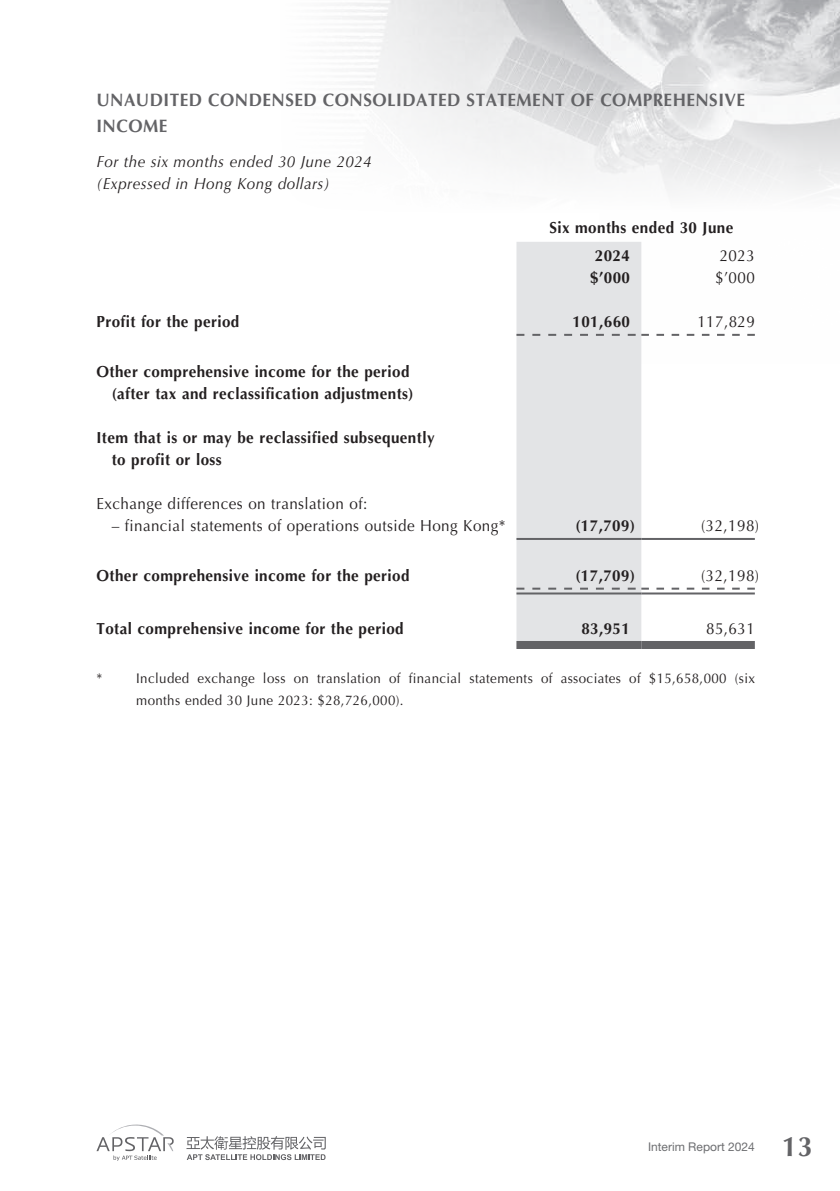
<style>
.page{position:relative;width:840px;height:1191px;background:#fff}
.page>*{position:absolute;margin:0;border:0;box-sizing:border-box;transform-origin:0 0}
.t1{font:700 28px "Optima LT Std";color:#636366;scale:.95 1}
.t2{font:700 18px/26px "Optima LT Std";letter-spacing:.03em;color:#636366;scale:.95 1}
.t3{font:700 16px/22px "Optima LT Std";letter-spacing:.03em;color:#231f20;scale:.95 1}
.t4{font:16px "Optima LT Std";letter-spacing:.03em;color:#231f20;scale:.95 1}
.t5{font:italic 16px/22px "Optima LT Std";letter-spacing:.03em;color:#231f20;scale:.95 1}
.t6{font:14px/22px "Optima LT Std";letter-spacing:.03em;color:#231f20;scale:.95 1}
.t7{font:12px "Helvetica Neue LT Std";color:#6c6d70}
</style>
<div class="page">
<svg style="left:96px;top:1124px;width:78px;height:36px"></svg>
<svg style="left:186px;top:1136px;width:139px;height:24px"></svg>
<img style="left:334px;top:0;width:505px;height:363px">
<div style="left:516px;top:242px;width:125px;height:399px;background:#e3e4e6"></div>
<svg style="left:516px;top:334px;width:119px;height:2px"></svg>
<svg style="left:641px;top:334px;width:113px;height:2px"></svg>
<hr style="left:516px;top:538px;width:125px;height:2px;background:#636366">
<hr style="left:641px;top:538px;width:113px;height:2px;background:#636366">
<svg style="left:516px;top:587px;width:119px;height:2px"></svg>
<hr style="left:516px;top:592px;width:125px;height:2px;background:#636366">
<svg style="left:641px;top:587px;width:113px;height:2px"></svg>
<hr style="left:641px;top:592px;width:113px;height:2px;background:#636366">
<div style="left:516px;top:641px;width:125px;height:8px;background:#636366"></div>
<div style="left:641px;top:641px;width:113px;height:8px;background:#636366"></div>
<p class="t2" style="left:96px;top:87px;width:683px">UNAUDITED CONDENSED CONSOLIDATED STATEMENT OF COMPREHENSIVE<br>INCOME</p>
<p class="t5" style="left:96px;top:151px;width:291px">For the six months ended 30 June 2024 (Expressed in Hong Kong dollars)</p>
<p class="t3" style="left:594px;top:214px;width:147px;line-height:27.6px;text-indent:-45px">Six months ended 30 June<br>2024</p>
<p class="t4" style="left:719px;top:246px;width:38px">2023</p>
<p class="t3" style="left:590px;top:267px;width:43px">$’000</p>
<p class="t4" style="left:714px;top:268px;width:43px">$’000</p>
<p class="t3" style="left:96px;top:311px;width:152px">Profit for the period</p>
<p class="t3" style="left:572px;top:311px;width:62px">101,660</p>
<p class="t4" style="left:697px;top:312px;width:62px">117,829</p>
<p class="t3" style="left:96px;top:361px;width:335px;text-align:right">Other comprehensive income for the period (after tax and reclassification adjustments)</p>
<p class="t3" style="left:112px;top:427px;width:341px;text-indent:-15px">Item that is or may be reclassified subsequently to profit or loss</p>
<p class="t4" style="left:96px;top:494px;width:286px">Exchange differences on translation of:</p>
<p class="t4" style="left:112px;top:516px;width:416px">– financial statements of operations outside Hong Kong*</p>
<p class="t3" style="left:575px;top:515px;width:64px">(17,709)</p>
<p class="t4" style="left:700px;top:516px;width:62px">(32,198)</p>
<p class="t3" style="left:96px;top:565px;width:331px">Other comprehensive income for the period</p>
<p class="t3" style="left:575px;top:565px;width:64px">(17,709)</p>
<p class="t4" style="left:700px;top:566px;width:62px">(32,198)</p>
<p class="t3" style="left:96px;top:617px;width:325px">Total comprehensive income for the period</p>
<p class="t3" style="left:581px;top:617px;width:53px">83,951</p>
<p class="t4" style="left:705px;top:619px;width:53px">85,631</p>
<p class="t6" style="left:96px;top:667px;width:8px">*</p>
<p class="t6" style="left:136px;top:667px;width:652px">Included exchange loss on translation of financial statements of associates of $15,658,000 (six months ended 30 June 2023: $28,726,000).</p>
<p class="t7" style="left:647px;top:1140px;width:108px">Interim Report 2024</p>
<h1 class="t1" style="left:781px;top:1130px;width:33px">13</h1>
</div>
